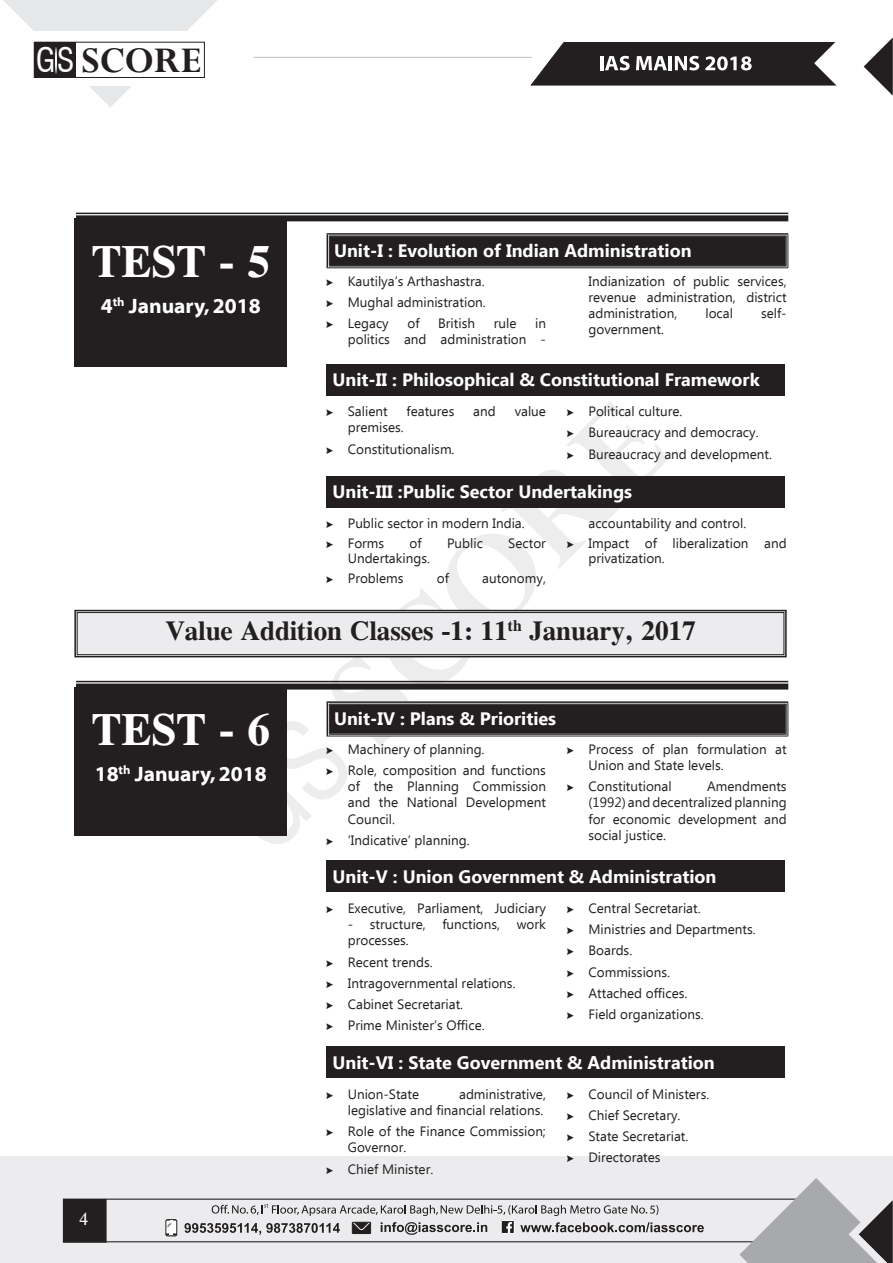
<style>
.page{position:relative;width:893px;height:1263px;background:#fff}
.page>*{position:absolute;margin:0;border:0;box-sizing:border-box;transform-origin:0 0}
.t1{font:700 45px "CG Times";color:#fff}
.t2{font:700 40.35px "Perpetua";color:#231f20}
.t3{font:700 27px "CG Times";color:#231f20}
.t4{font:21px "Myriad Bd Web";color:#fff}
.t5{font:700 18px "Ebrima";color:#fff}
.t6{font:18px "CG Times";color:#fff}
.t7{font:13.5px/21.3px "Ebrima";color:#231f20}
.s1{font-family:"Swiss 721 BT";font-weight:400;font-stretch:condensed;font-size:33px;color:#fff}
</style>
<div class="page">
<div style="left:0;top:1157px;width:893px;height:106px;background:#ececee"></div>
<hr style="left:254px;top:57px;width:277px;height:1px;background:#bcbdc0">
<svg style="left:223px;top:402px;width:446px;height:442px"></svg>
<svg style="left:3px;top:0;width:214px;height:107px"></svg>
<svg style="left:531px;top:37px;width:362px;height:59px"></svg>
<div style="left:328px;top:235px;width:459px;height:32px;background:#231f20"></div>
<hr style="left:327px;top:233px;width:461px;height:3px;background:#fff">
<hr style="left:327px;top:236px;width:3px;height:29px;background:#fff">
<hr style="left:327px;top:265px;width:461px;height:3px;background:#fff">
<hr style="left:327px;top:233px;width:461px;height:2px;background:#231f20">
<hr style="left:327px;top:235px;width:1px;height:33px;background:#231f20">
<svg style="left:329px;top:236px;width:1px;height:29px"></svg>
<hr style="left:788px;top:235px;width:1px;height:33px;background:#231f20">
<hr style="left:329px;top:265px;width:458px;height:2px;background:#231f20">
<hr style="left:327px;top:268px;width:461px;height:1px;background:#231f20">
<div style="left:328px;top:703px;width:459px;height:32px;background:#231f20"></div>
<hr style="left:327px;top:701px;width:461px;height:3px;background:#fff">
<hr style="left:327px;top:704px;width:3px;height:29px;background:#fff">
<hr style="left:327px;top:733px;width:461px;height:3px;background:#fff">
<hr style="left:327px;top:701px;width:461px;height:2px;background:#231f20">
<hr style="left:327px;top:703px;width:1px;height:33px;background:#231f20">
<svg style="left:329px;top:704px;width:1px;height:29px"></svg>
<hr style="left:788px;top:703px;width:1px;height:33px;background:#231f20">
<hr style="left:329px;top:733px;width:458px;height:2px;background:#231f20">
<hr style="left:327px;top:736px;width:461px;height:1px;background:#231f20">
<div style="left:327px;top:364px;width:458px;height:31px;background:#231f20"></div>
<div style="left:327px;top:860px;width:458px;height:32px;background:#231f20"></div>
<div style="left:327px;top:476px;width:458px;height:31px;background:#231f20"></div>
<div style="left:327px;top:1046px;width:458px;height:32px;background:#231f20"></div>
<div style="left:76px;top:215px;width:712px;height:6px;background:#231f20"></div>
<hr style="left:76px;top:213px;width:712px;height:1px;background:#231f20">
<div style="left:74px;top:218px;width:213px;height:149px;background:#231f20"></div>
<div style="left:76px;top:683px;width:712px;height:6px;background:#231f20"></div>
<hr style="left:76px;top:681px;width:712px;height:1px;background:#231f20">
<div style="left:74px;top:686px;width:213px;height:149px;background:#231f20"></div>
<svg style="left:74px;top:609px;width:713px;height:49px;background:#dddcde"></svg>
<div style="left:77px;top:612px;width:707px;height:43px;border:1px solid #231f20"></div>
<svg style="left:327px;top:747px;width:6px;height:7px"></svg>
<svg style="left:327px;top:768px;width:6px;height:7px"></svg>
<svg style="left:327px;top:838px;width:6px;height:6px"></svg>
<svg style="left:567px;top:747px;width:7px;height:7px"></svg>
<svg style="left:567px;top:784px;width:7px;height:7px"></svg>
<svg style="left:327px;top:409px;width:6px;height:7px"></svg>
<svg style="left:327px;top:447px;width:6px;height:6px"></svg>
<svg style="left:567px;top:409px;width:7px;height:7px"></svg>
<svg style="left:567px;top:431px;width:7px;height:6px"></svg>
<svg style="left:567px;top:452px;width:7px;height:7px"></svg>
<svg style="left:326px;top:521px;width:7px;height:7px"></svg>
<svg style="left:326px;top:541px;width:7px;height:7px"></svg>
<svg style="left:326px;top:576px;width:7px;height:7px"></svg>
<svg style="left:567px;top:541px;width:7px;height:7px"></svg>
<svg style="left:62px;top:1156px;width:831px;height:107px"></svg>
<h2 class="t2" style="left:36px;top:35px;width:167px"><span class="s1">GS</span> SCORE</h2>
<h1 class="t1" style="left:91px;top:234px;width:180px">TEST - 5</h1>
<h3 class="t4" style="left:101px;top:294px;width:162px">4<sup>th</sup> January, 2018</h3>
<h3 class="t5" style="left:334px;top:237px;width:359px">Unit-I : Evolution of Indian Administration</h3>
<p class="t7" style="left:348px;top:271px;width:140px;text-align:justify">Kautilya’s Arthashastra.<br>Mughal administration.<br>Legacy</p>
<p class="t7" style="left:407px;top:314px;width:14px">of</p>
<p class="t7" style="left:438px;top:314px;width:38px">British</p>
<p class="t7" style="left:494px;top:314px;width:24px">rule</p>
<p class="t7" style="left:348px;top:316px;width:200px;line-height:16.2px;text-align:right">in<br>politics and administration -</p>
<p class="t7" style="left:588px;top:274px;width:200px;line-height:16.2px;text-align:justify">Indianization of public services, revenue administration, district administration,</p>
<p class="t7" style="left:705px;top:303px;width:29px">local</p>
<p class="t7" style="left:761px;top:303px;width:27px">self-</p>
<p class="t7" style="left:588px;top:320px;width:77px">government.</p>
<h3 class="t5" style="left:333px;top:366px;width:429px">Unit-II : Philosophical &amp; Constitutional Framework</h3>
<p class="t7" style="left:348px;top:401px;width:41px">Salient</p>
<p class="t7" style="left:407px;top:401px;width:49px">features</p>
<p class="t7" style="left:473px;top:401px;width:24px">and</p>
<p class="t7" style="left:515px;top:401px;width:33px">value</p>
<p class="t7" style="left:348px;top:418px;width:108px">premises.<br>Constitutionalism.</p>
<p class="t7" style="left:588px;top:401px;width:185px">Political culture.<br>Bureaucracy and democracy.<br>Bureaucracy and development.</p>
<h3 class="t5" style="left:333px;top:478px;width:301px">Unit-III :Public Sector Undertakings</h3>
<p class="t7" style="left:348px;top:514px;width:178px;line-height:20px">Public sector in modern India.<br>Forms</p>
<p class="t7" style="left:410px;top:533px;width:14px">of</p>
<p class="t7" style="left:447px;top:533px;width:37px">Public</p>
<p class="t7" style="left:508px;top:533px;width:39px">Sector</p>
<p class="t7" style="left:348px;top:549px;width:84px;line-height:20px">Undertakings.<br>Problems</p>
<p class="t7" style="left:437px;top:568px;width:14px">of</p>
<p class="t7" style="left:482px;top:568px;width:65px">autonomy,</p>
<p class="t7" style="left:588px;top:514px;width:200px;line-height:20px">accountability and control.<br>Impact of liberalization and</p>
<p class="t7" style="left:588px;top:548px;width:78px">privatization.</p>
<h3 class="t3" style="left:165px;top:614px;width:532px">Value Addition Classes -1: 11<sup>th</sup> January, 2017</h3>
<h1 class="t1" style="left:91px;top:703px;width:180px">TEST - 6</h1>
<h3 class="t4" style="left:95px;top:762px;width:174px">18<sup>th</sup> January, 2018</h3>
<h3 class="t6" style="left:79px;top:1208px;width:10px">4</h3>
<h3 class="t5" style="left:334px;top:706px;width:224px">Unit-IV : Plans &amp; Priorities</h3>
<p class="t7" style="left:348px;top:739px;width:200px">Machinery of planning.<br>Role, composition and functions</p>
<p class="t7" style="left:348px;top:779px;width:200px;line-height:16.2px;text-align:justify">of the Planning Commission and the National Development Council.</p>
<p class="t7" style="left:348px;top:830px;width:123px">‘Indicative’ planning.</p>
<p class="t7" style="left:588px;top:742px;width:200px;line-height:16.2px">Process of plan formulation at<br>Union and State levels.</p>
<p class="t7" style="left:588px;top:777px;width:85px">Constitutional</p>
<p class="t7" style="left:588px;top:779px;width:200px;line-height:16.2px;text-align:justify;text-indent:119px">Amendments (1992) and decentralized planning for economic development and social justice.</p>
<h3 class="t5" style="left:333px;top:863px;width:385px">Unit-V : Union Government &amp; Administration</h3>
<p class="t7" style="left:348px;top:898px;width:200px">Executive, Parliament, Judiciary</p>
<p class="t7" style="left:348px;top:917px;width:200px;line-height:16.2px">- structure, functions, work processes.</p>
<p class="t7" style="left:348px;top:952px;width:169px">Recent trends.<br>Intragovernmental relations.<br>Cabinet Secretariat.<br>Prime Minister’s Office.</p>
<p class="t7" style="left:588px;top:898px;width:169px">Central Secretariat.<br>Ministries and Departments.<br>Boards.<br>Commissions.<br>Attached offices.<br>Field organizations.</p>
<h3 class="t5" style="left:333px;top:1049px;width:384px">Unit-VI : State Government &amp; Administration</h3>
<p class="t7" style="left:348px;top:1086px;width:200px;line-height:16.2px;text-align:right">administrative,<br>legislative and financial relations.</p>
<p class="t7" style="left:348px;top:1124px;width:200px;line-height:16.2px">Role of the Finance Commission;<br>Governor.</p>
<p class="t7" style="left:348px;top:1159px;width:87px">Chief Minister.</p>
<p class="t7" style="left:348px;top:1084px;width:73px">Union-State</p>
<p class="t7" style="left:588px;top:1084px;width:122px">Council of Ministers.<br>Chief Secretary.<br>State Secretariat.<br>Directorates</p>
</div>
